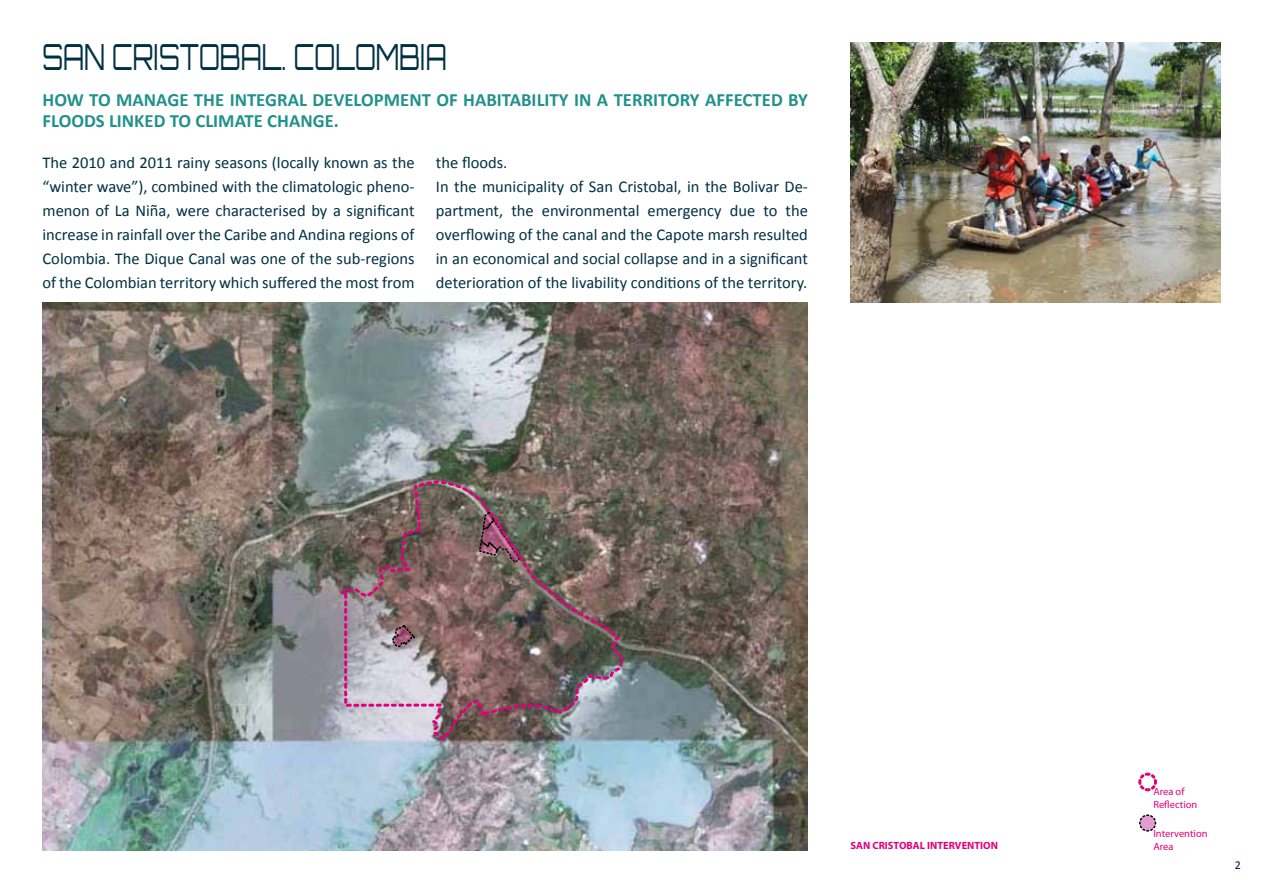
<style>
.page{position:relative;width:1263px;height:893px;background:#fff}
.page>*{position:absolute;margin:0;border:0;box-sizing:border-box;transform-origin:0 0}
.t1{font:36px "Orbitron";color:#003142;scale:.7 1}
.t2{font:700 18.75px/21px "Calibri";color:#21918c}
.t3{font:16.5px/24px "Calibri";color:#003142;text-align:justify}
.t4{font:12px "Calibri";color:#001448}
.t5{font:10.5px/12.6px "Myriad Pro";color:#e2007a}
.t6{font:700 10.5px "Myriad Pro";color:#e2007a}
</style>
<div class="page">
<svg style="left:1138px;top:772px;width:19px;height:20px"></svg>
<svg style="left:1139px;top:814px;width:18px;height:18px"></svg>
<img style="left:850px;top:43px;width:370px;height:260px">
<img style="left:43px;top:303px;width:765px;height:547px">
<img style="left:336px;top:479px;width:289px;height:263px">
<h1 class="t1" style="left:43px;top:33px;width:579px">SAN CRISTOBAL. COLOMBIA</h1>
<p class="t2" style="left:43px;top:89px;width:767px">HOW TO MANAGE THE INTEGRAL DEVELOPMENT OF HABITABILITY IN A TERRITORY AFFECTED BY<br>FLOODS LINKED TO CLIMATE CHANGE.</p>
<p class="t3" style="left:43px;top:150px;width:374px">The 2010 and 2011 rainy seasons (locally known as the “winter wave”), combined with the climatologic pheno&shy;menon of La Niña, were characterised by a significant increase in rainfall over the Caribe and Andina regions of Colombia. The Dique Canal was one of the sub-regions of the Colombian territory which suffered the most from</p>
<p class="t3" style="left:436px;top:150px;width:374px;text-align:left">the floods.<br>In the municipality of San Cristobal, in the Bolivar De&shy;partment, the environmental emergency due to the overflowing of the canal and the Capote marsh resulted in an economical and social collapse and in a significant deterioration of the livability conditions of the territory.</p>
<p class="t6" style="left:850px;top:838px;width:149px">SAN CRISTOBAL INTERVENTION</p>
<p class="t5" style="left:1153px;top:785px;width:46px">Area of<br>Reflection</p>
<p class="t5" style="left:1153px;top:827px;width:56px">Intervention<br>Area</p>
<p class="t4" style="left:1235px;top:858px;width:8px">2</p>
</div>
